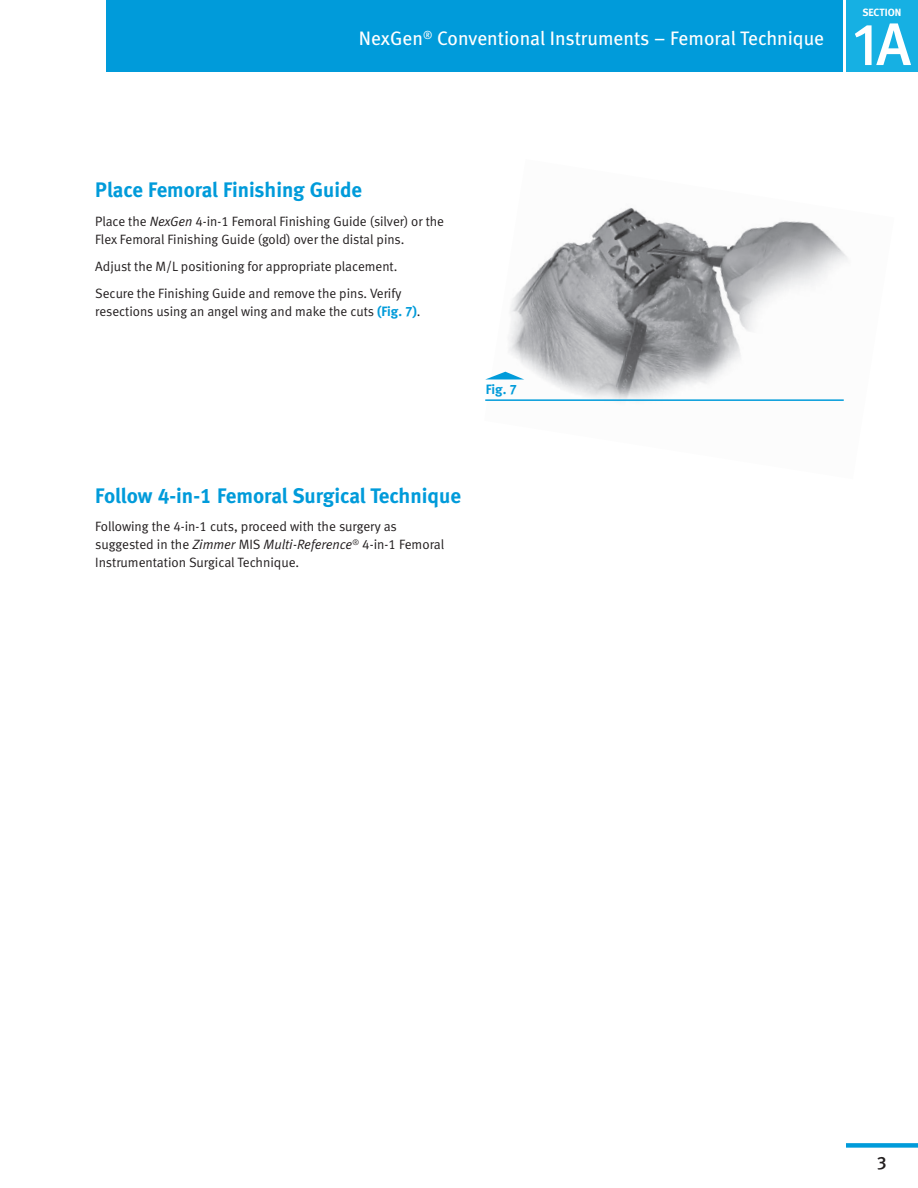
<style>
.page{position:relative;width:918px;height:1188px;background:#fff}
.page>*{position:absolute;margin:0;border:0;box-sizing:border-box;transform-origin:0 0}
.t1{font:60px "Meta Medium Expert";color:#fff}
.t2{font:21px "Meta Bold LF";color:#009bda}
.t3{font:19.5px "Meta Book LF";color:#fff}
.t4{font:18px "Meta Medium LF";color:#231f20}
.t5{font:13.5px/18px "Meta Normal LF";color:#231f20}
.t6{font:13.5px "Meta Bold LF";color:#009bda}
.t7{font:10.5px "Meta Bold LF";color:#fff}
.s1{font-family:"Meta";font-weight:500}
.s2{font-style:italic}
.s3{font-family:"Meta Bold LF";color:#009bda}
</style>
<div class="page">
<div style="left:106px;top:0;width:737px;height:72px;background:#009bda"></div>
<div style="left:846px;top:0;width:72px;height:72px;background:#16b0e3"></div>
<div style="left:846px;top:1143px;width:72px;height:5px;background:#009bda"></div>
<img style="left:485px;top:207px;width:363px;height:195px">
<hr style="left:485px;top:399px;width:359px;height:2px;background:#009bda">
<svg style="left:485px;top:372px;width:39px;height:7px"></svg>
<h3 class="t3" style="left:359px;top:27px;width:467px">NexGen<sup>®</sup> Conventional Instruments – Femoral Technique</h3>
<p class="t7" style="left:863px;top:6px;width:40px">SECTION</p>
<h1 class="t1" style="left:853px;top:10px;width:59px">1<span class="s1">A</span></h1>
<h2 class="t2" style="left:95px;top:177px;width:268px">Place Femoral Finishing Guide</h2>
<p class="t5" style="left:95px;top:212px;width:350px">Place the <span class="s2">NexGen</span> 4-in-1 Femoral Finishing Guide (silver) or the<br>Flex Femoral Finishing Guide (gold) over the distal pins.</p>
<p class="t5" style="left:95px;top:252px;width:308px;line-height:27px">Adjust the M/L positioning for appropriate placement.<br>Secure the Finishing Guide and remove the pins. Verify</p>
<p class="t5" style="left:95px;top:302px;width:327px">resections using an angel wing and make the cuts <span class="s3">(Fig. 7)</span>.</p>
<p class="t6" style="left:486px;top:381px;width:33px">Fig. 7</p>
<h2 class="t2" style="left:95px;top:483px;width:367px">Follow 4-in-1 Femoral Surgical Technique</h2>
<p class="t5" style="left:95px;top:518px;width:350px">Following the 4-in-1 cuts, proceed with the surgery as suggested in the <span class="s2">Zimmer</span> MIS <span class="s2">Multi-Reference</span><sup>®</sup> 4-in-1 Femoral<br>Instrumentation Surgical Technique.</p>
<h3 class="t4" style="left:877px;top:1152px;width:12px">3</h3>
</div>
